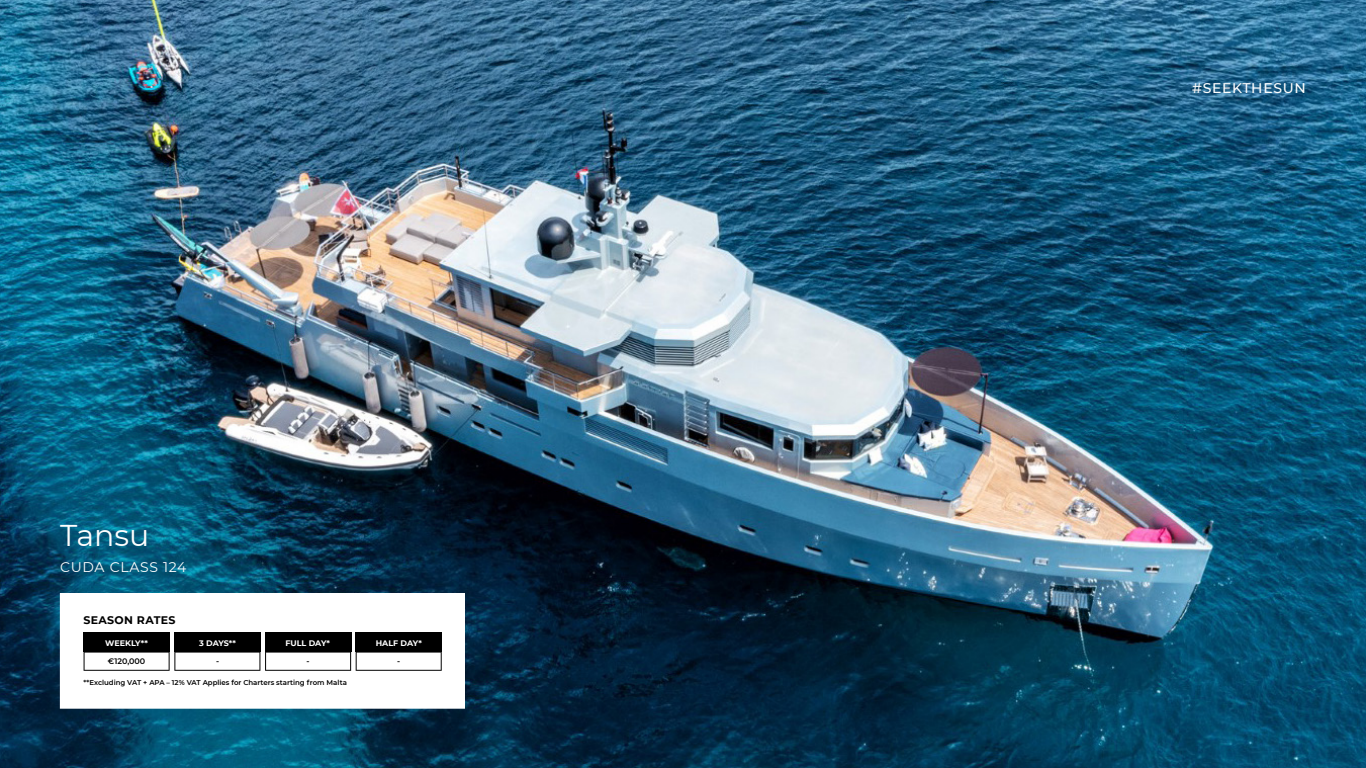
<style>
.page{position:relative;width:1366px;height:768px;background:#fff}
.page>*{position:absolute;margin:0;border:0;box-sizing:border-box;transform-origin:0 0}
.t1{font:30px "Montserrat";color:#fff}
.t2{font:14px "Montserrat";letter-spacing:.05em;color:#fff}
.t3{font:500 14px "Montserrat";letter-spacing:.05em;color:#fff}
.t4{font:700 11px "Montserrat";letter-spacing:.03em;color:#000}
.t5{font:700 8px "Montserrat";letter-spacing:-.005em;color:#fff}
.t6{font:600 8px "Montserrat";color:#000}
.t7{font:600 7px "Montserrat";color:#000}
</style>
<div class="page">
<img style="left:0;top:0;width:1366px;height:768px">
<svg style="left:60px;top:593px;width:405px;height:116px"></svg>
<div style="left:84px;top:633px;width:86px;height:19px;background:#000"></div>
<div style="left:174px;top:633px;width:86px;height:19px;background:#000"></div>
<div style="left:265px;top:633px;width:86px;height:19px;background:#000"></div>
<div style="left:356px;top:633px;width:86px;height:19px;background:#000"></div>
<svg style="left:84px;top:652px;width:358px;height:19px"></svg>
<p class="t1" style="left:60px;top:515px;width:91px">Tansu</p>
<p class="t2" style="left:60px;top:557px;width:128px">CUDA CLASS 124</p>
<p class="t4" style="left:83px;top:613px;width:94px">SEASON RATES</p>
<p class="t5" style="left:199px;top:637px;width:38px">3 DAYS**</p>
<p class="t5" style="left:285px;top:637px;width:46px">FULL DAY*</p>
<p class="t5" style="left:376px;top:637px;width:48px">HALF DAY*</p>
<p class="t7" style="left:84px;top:677px;width:265px">**Excluding VAT + APA – 12% VAT Applies for Charters starting from Malta</p>
<p class="t5" style="left:105px;top:637px;width:44px">WEEKLY**</p>
<p class="t6" style="left:108px;top:655px;width:39px">€120,000</p>
<p class="t6" style="left:216px;top:655px;width:5px">-</p>
<p class="t6" style="left:307px;top:655px;width:5px">-</p>
<p class="t6" style="left:397px;top:655px;width:5px">-</p>
<p class="t3" style="left:1192px;top:78px;width:115px">#SEEKTHESUN</p>
</div>
